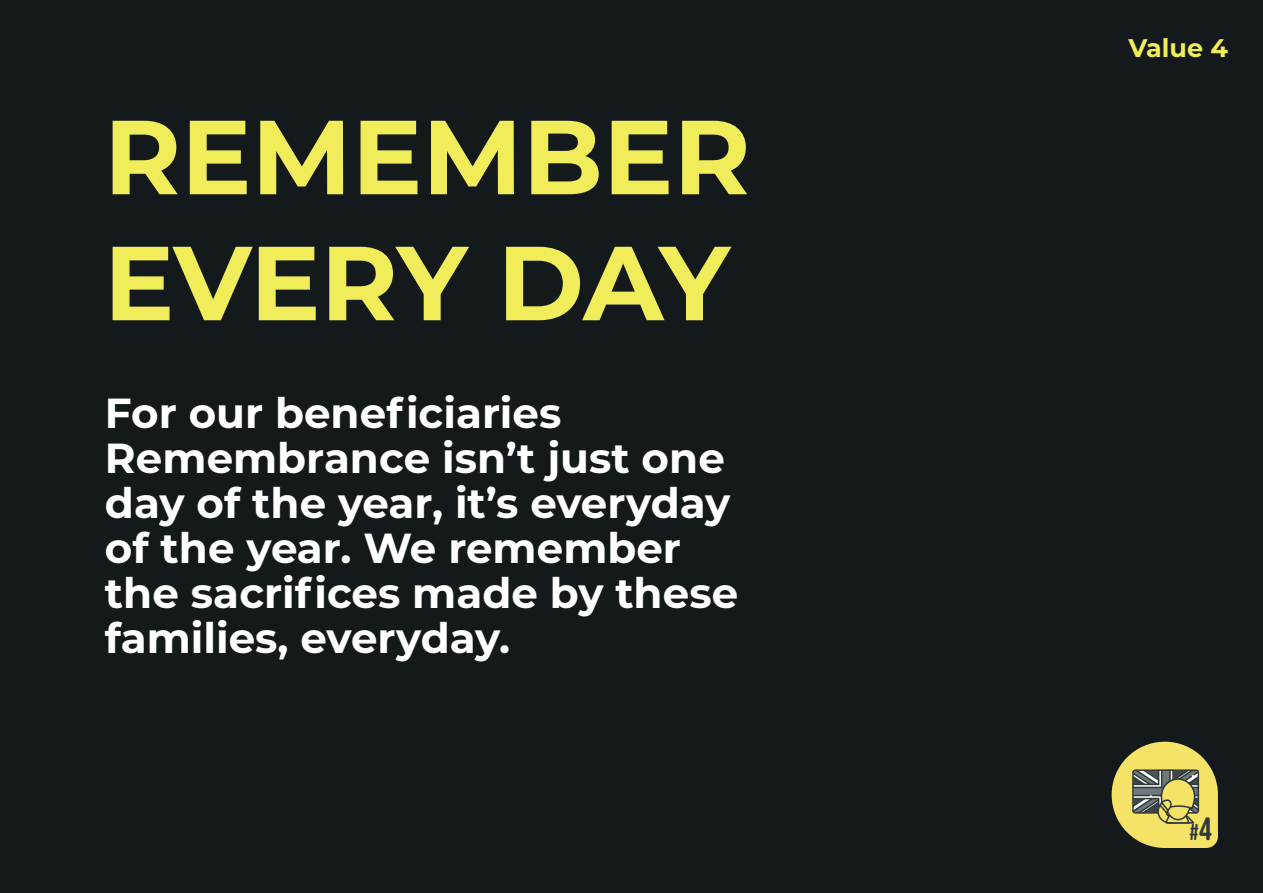
<style>
.page{position:relative;width:1263px;height:893px;background:#141a1c}
.page>*{position:absolute;margin:0;border:0;box-sizing:border-box;transform-origin:0 0}
.t1{font:700 105px/126px "Montserrat";color:#f0ec5a}
.t2{font:700 42px/45px "Montserrat";color:#fff}
.t3{font:700 25.5px "Montserrat";color:#f0ec5a}
.t4{font:22.95px "Bebas Neue Rounded";color:#2e3938}
.s1{font-size:32.1px}
</style>
<div class="page">
<svg style="left:1112px;top:742px;width:106px;height:106px"></svg>
<h1 class="t1" style="left:104px;top:89px;width:648px">REMEMBER<br>EVERY DAY</h1>
<p class="t2" style="left:105px;top:389px;width:635px">For our beneficiaries<br>Remembrance isn’t just one day of the year, it’s everyday of the year. We remember the sacrifices made by these families, everyday.</p>
<p class="t3" style="left:1128px;top:30px;width:101px">Value 4</p>
<p class="t4" style="left:1189px;top:819px;width:24px">#<span class="s1">4</span></p>
</div>
